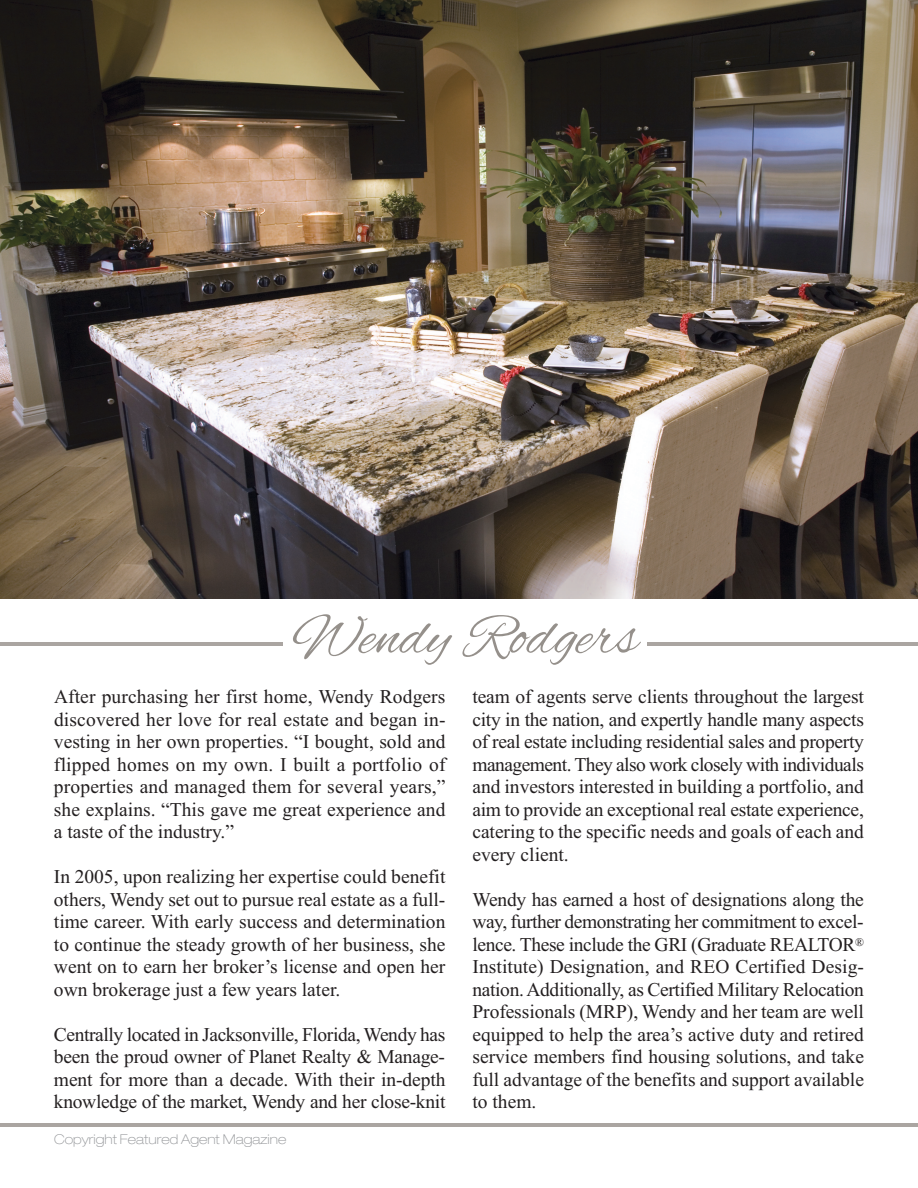
<style>
.page{position:relative;width:918px;height:1188px;background:#fff}
.page>*{position:absolute;margin:0;border:0;box-sizing:border-box;transform-origin:0 0}
.t1{font:60px "Alex Brush";color:#95908b}
.t2{font:19.5px/22.5px "Times New Roman";color:#231f20;text-align:justify}
.t3{font:100 expanded 13.5px "Helvetica Neue";color:#939598}
</style>
<div class="page">
<hr style="left:0;top:642px;width:918px;height:4px;background:#aaa5a1">
<img style="left:0;top:0;width:918px;height:598px">
<hr style="left:0;top:1123px;width:918px;height:3px;background:#aaa5a1">
<div style="left:284px;top:603px;width:363px;height:80px;background:#fff"></div>
<h1 class="t1" style="left:292px;top:603px;width:347px">Wendy Rodgers</h1>
<p class="t2" style="left:54px;top:685px;width:393px">After purchasing her first home, Wendy Rodgers discovered her love for real estate and began in&shy;vesting in her own properties. “I bought, sold and flipped homes on my own. I built a portfolio of properties and managed them for several years,” she explains. “This gave me great experience and a taste of the industry.”</p>
<p class="t2" style="left:54px;top:865px;width:393px">In 2005, upon realizing her expertise could benefit others, Wendy set out to pursue real estate as a full&shy;time career. With early success and determination to continue the steady growth of her business, she went on to earn her broker’s license and open her own brokerage just a few years later.</p>
<p class="t2" style="left:54px;top:1023px;width:393px">Centrally located in Jacksonville, Florida, Wendy has been the proud owner of Planet Realty &amp; Manage&shy;ment for more than a decade. With their in-depth knowledge of the market, Wendy and her close-knit</p>
<p class="t3" style="left:54px;top:1134px;width:234px">Copyright Featured Agent Magazine</p>
<p class="t2" style="left:472px;top:685px;width:393px">team of agents serve clients throughout the largest city in the nation, and expertly handle many aspects of real estate including residential sales and property management. They also work closely with individuals and investors interested in building a portfolio, and aim to provide an exceptional real estate experience, catering to the specific needs and goals of each and every client.</p>
<p class="t2" style="left:472px;top:888px;width:393px">Wendy has earned a host of designations along the way, further demonstrating her commitment to excel&shy;lence. These include the GRI (Graduate REALTOR<sup>® </sup>Institute) Designation, and REO Certified Desig&shy;nation.Additionally, as Certified Military Relocation Professionals (MRP), Wendy and her team are well equipped to help the area’s active duty and retired service members find housing solutions, and take full advantage of the benefits and support available to them.</p>
</div>
